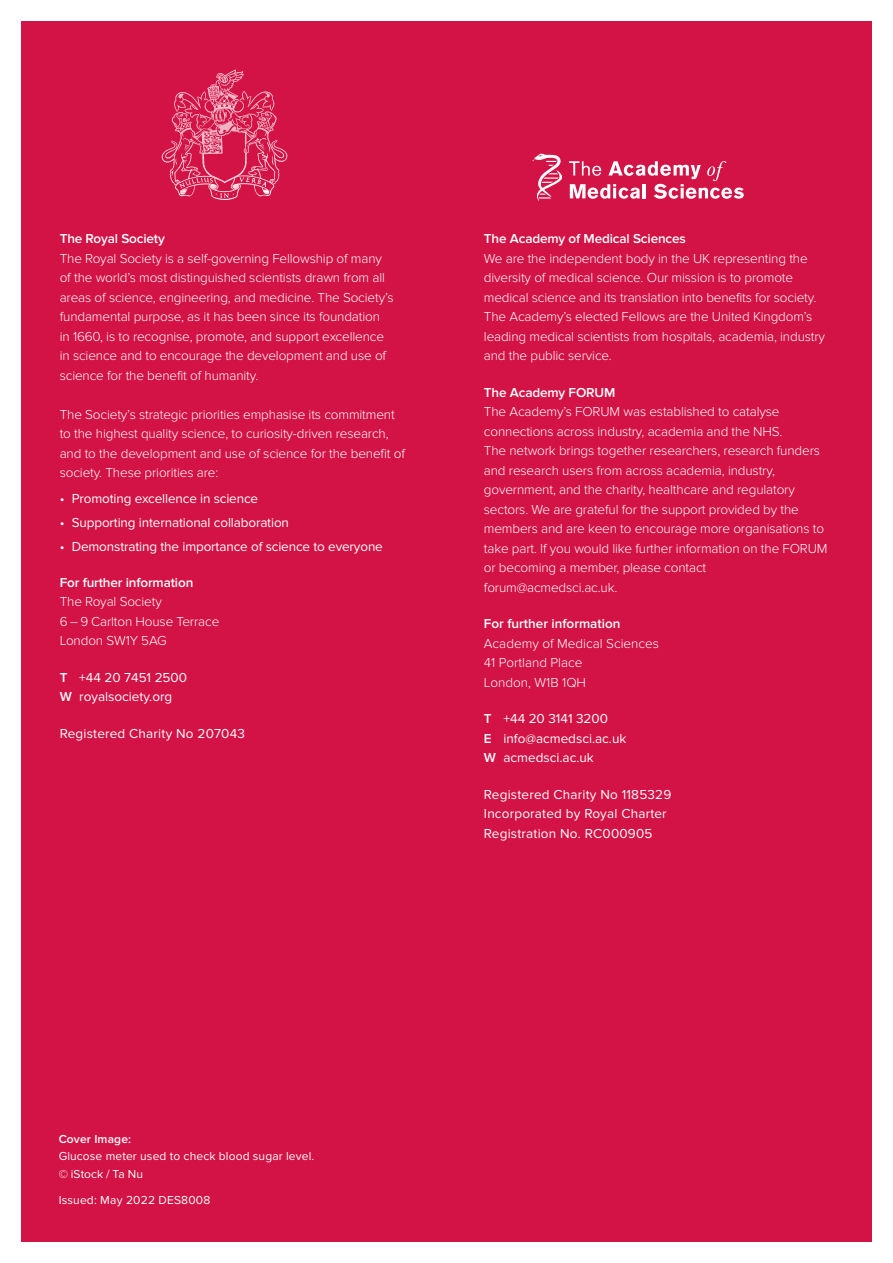
<style>
.page{position:relative;width:893px;height:1263px;background:#fff}
.page>*{position:absolute;margin:0;border:0;box-sizing:border-box;transform-origin:0 0}
.t1{font:300 13.5px/19.5px "Proxima Nova";letter-spacing:-.01em;color:#fff}
.t2{font:13.5px/19.5px "Proxima Nova";color:#fff}
.t3{font:600 13.5px "Proxima Nova";letter-spacing:-.01em;color:#fff}
.t4{font:12px/18px "Proxima Nova";letter-spacing:.01em;color:#fff}
.t5{font:600 12px "Proxima Nova";letter-spacing:.01em;color:#fff}
.s1{font-weight:600}
</style>
<div class="page">
<div style="left:21px;top:21px;width:851px;height:1221px;background:#d31245"></div>
<svg style="left:162px;top:69px;width:125px;height:131px"></svg>
<svg style="left:532px;top:153px;width:212px;height:48px"></svg>
<p class="t3" style="left:60px;top:231px;width:107px">The Royal Society</p>
<p class="t1" style="left:60px;top:248px;width:335px">The Royal Society is a self-governing Fellowship of many of the world’s most distinguished scientists drawn from all areas of science, engineering, and medicine. The Society’s fundamental purpose, as it has been since its foundation<br>in 1660, is to recognise, promote, and support excellence in science and to encourage the development and use of science for the benefit of humanity.</p>
<p class="t1" style="left:60px;top:404px;width:347px">The Society’s strategic priorities emphasise its commitment to the highest quality science, to curiosity-driven research, and to the development and use of science for the benefit of society. These priorities are:</p>
<p class="t2" style="left:60px;top:489px;width:200px">• Promoting excellence in science</p>
<p class="t2" style="left:60px;top:513px;width:231px">• Supporting international collaboration</p>
<p class="t2" style="left:60px;top:537px;width:325px">• Demonstrating the importance of science to everyone</p>
<p class="t3" style="left:60px;top:575px;width:135px">For further information</p>
<p class="t1" style="left:60px;top:592px;width:161px">The Royal Society<br>6 – 9 Carlton House Terrace<br>London SW1Y 5AG</p>
<p class="t2" style="left:60px;top:668px;width:129px"><span class="s1">T</span> +44 20 7451 2500<br><span class="s1">W</span> royalsociety.org</p>
<p class="t2" style="left:60px;top:724px;width:187px">Registered Charity No 207043</p>
<p class="t3" style="left:484px;top:231px;width:203px">The Academy of Medical Sciences</p>
<p class="t1" style="left:484px;top:248px;width:343px">We are the independent body in the UK representing the diversity of medical science. Our mission is to promote medical science and its translation into benefits for society.<br>The Academy’s elected Fellows are the United Kingdom’s leading medical scientists from hospitals, academia, industry and the public service.</p>
<p class="t3" style="left:484px;top:384px;width:133px">The Academy FORUM</p>
<p class="t1" style="left:484px;top:402px;width:345px">The Academy’s FORUM was established to catalyse connections across industry, academia and the NHS.<br>The network brings together researchers, research funders and research users from across academia, industry, government, and the charity, healthcare and regulatory sectors. We are grateful for the support provided by the members and are keen to encourage more organisations to take part. If you would like further information on the FORUM or becoming a member, please contact forum@acmedsci.ac.uk.</p>
<p class="t3" style="left:484px;top:616px;width:138px">For further information</p>
<p class="t1" style="left:484px;top:633px;width:177px">Academy of Medical Sciences<br>41 Portland Place<br>London, W1B 1QH</p>
<p class="t2" style="left:484px;top:709px;width:144px"><span class="s1">T</span> +44 20 3141 3200<br><span class="s1">E</span> info@acmedsci.ac.uk<br><span class="s1">W</span> acmedsci.ac.uk</p>
<p class="t2" style="left:484px;top:784px;width:189px">Registered Charity No 1185329<br>Incorporated by Royal Charter<br>Registration No. RC000905</p>
<p class="t5" style="left:59px;top:1132px;width:74px">Cover Image:</p>
<p class="t4" style="left:59px;top:1147px;width:257px">Glucose meter used to check blood sugar level. © iStock / Ta Nu</p>
<p class="t4" style="left:59px;top:1191px;width:153px">Issued: May 2022 DES8008</p>
</div>
